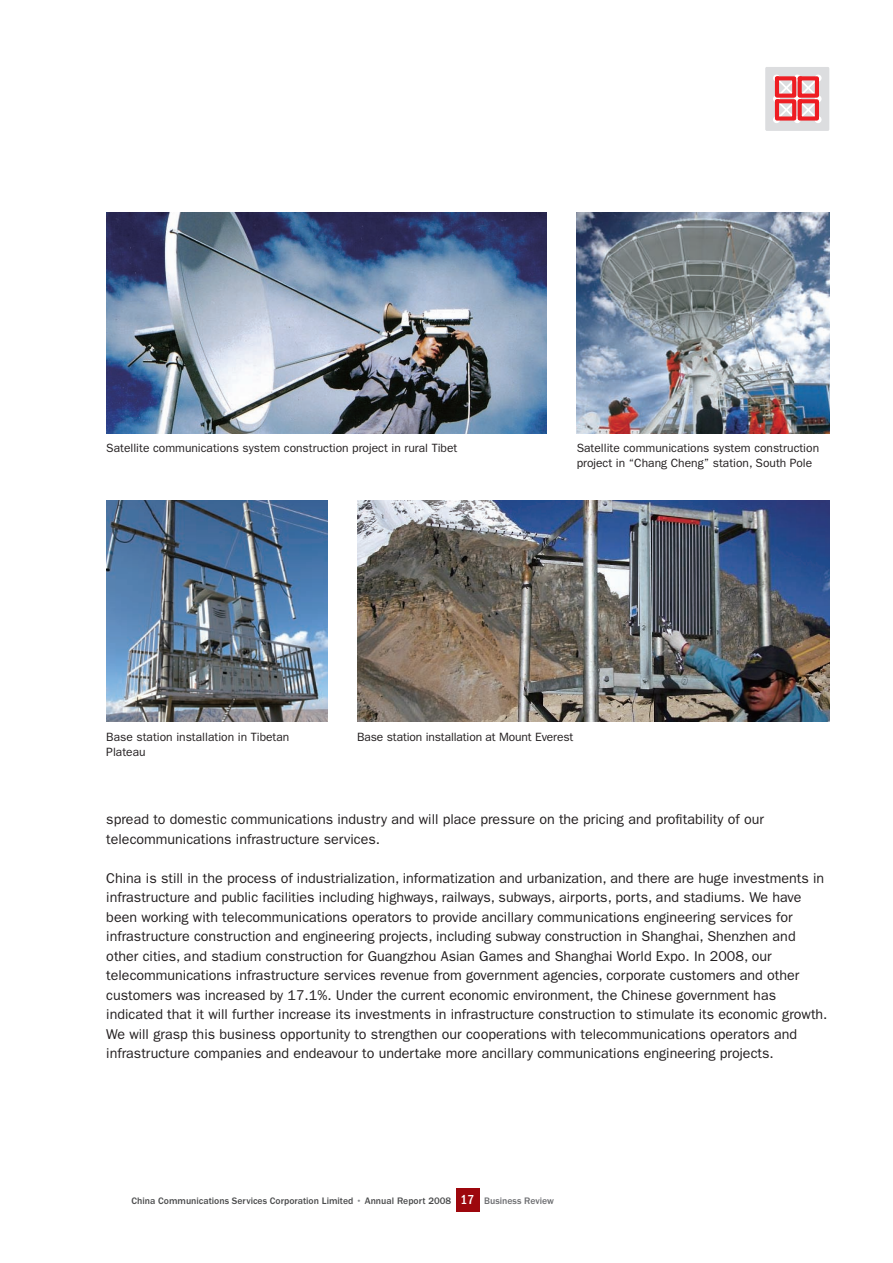
<style>
.page{position:relative;width:893px;height:1263px;background:#fff}
.page>*{position:absolute;margin:0;border:0;box-sizing:border-box;transform-origin:0 0}
.t1{font:14.25px/19.5px "ITC Franklin Gothic Std";color:#231f20}
.t2{font:12px/15px "ITC Franklin Gothic Std";color:#231f20}
.t3{font:500 9.75px "ITC Franklin Gothic Std";color:#4b4c4d}
.s1{color:#8a8c8f}
.s2{font-stretch:condensed;font-size:13.5px;color:#fff}
.s3{color:#6c6d70}
</style>
<div class="page">
<div style="left:456px;top:1188px;width:23px;height:23px;background:#9d070d"></div>
<svg style="left:765px;top:67px;width:64px;height:64px;background:#e4abae"></svg>
<img style="left:106px;top:213px;width:441px;height:221px">
<img style="left:577px;top:213px;width:252px;height:221px">
<img style="left:357px;top:501px;width:472px;height:221px">
<img style="left:106px;top:501px;width:221px;height:221px">
<p class="t2" style="left:106px;top:442px;width:353px">Satellite communications system construction project in rural Tibet</p>
<p class="t2" style="left:577px;top:442px;width:244px">Satellite communications system construction project in “Chang Cheng” station, South Pole</p>
<p class="t2" style="left:106px;top:731px;width:185px">Base station installation in Tibetan<br>Plateau</p>
<p class="t2" style="left:357px;top:731px;width:218px">Base station installation at Mount Everest</p>
<p class="t1" style="left:106px;top:811px;width:659px">spread to domestic communications industry and will place pressure on the pricing and profitability of our telecommunications infrastructure services.</p>
<p class="t1" style="left:106px;top:869px;width:723px">China is still in the process of industrialization, informatization and urbanization, and there are huge investments in infrastructure and public facilities including highways, railways, subways, airports, ports, and stadiums. We have been working with telecommunications operators to provide ancillary communications engineering services for infrastructure construction and engineering projects, including subway construction in Shanghai, Shenzhen and other cities, and stadium construction for Guangzhou Asian Games and Shanghai World Expo. In 2008, our telecommunications infrastructure services revenue from government agencies, corporate customers and other customers was increased by 17.1%. Under the current economic environment, the Chinese government has indicated that it will further increase its investments in infrastructure construction to stimulate its economic growth.<br>We will grasp this business opportunity to strengthen our cooperations with telecommunications operators and infrastructure companies and endeavour to undertake more ancillary communications engineering projects.</p>
<p class="t3" style="left:132px;top:1197px;width:424px">China Communications Services Corporation Limited <span class="s1">•</span> Annual Report 2008 <span class="s2">17</span> <span class="s3">Business Review</span></p>
</div>
